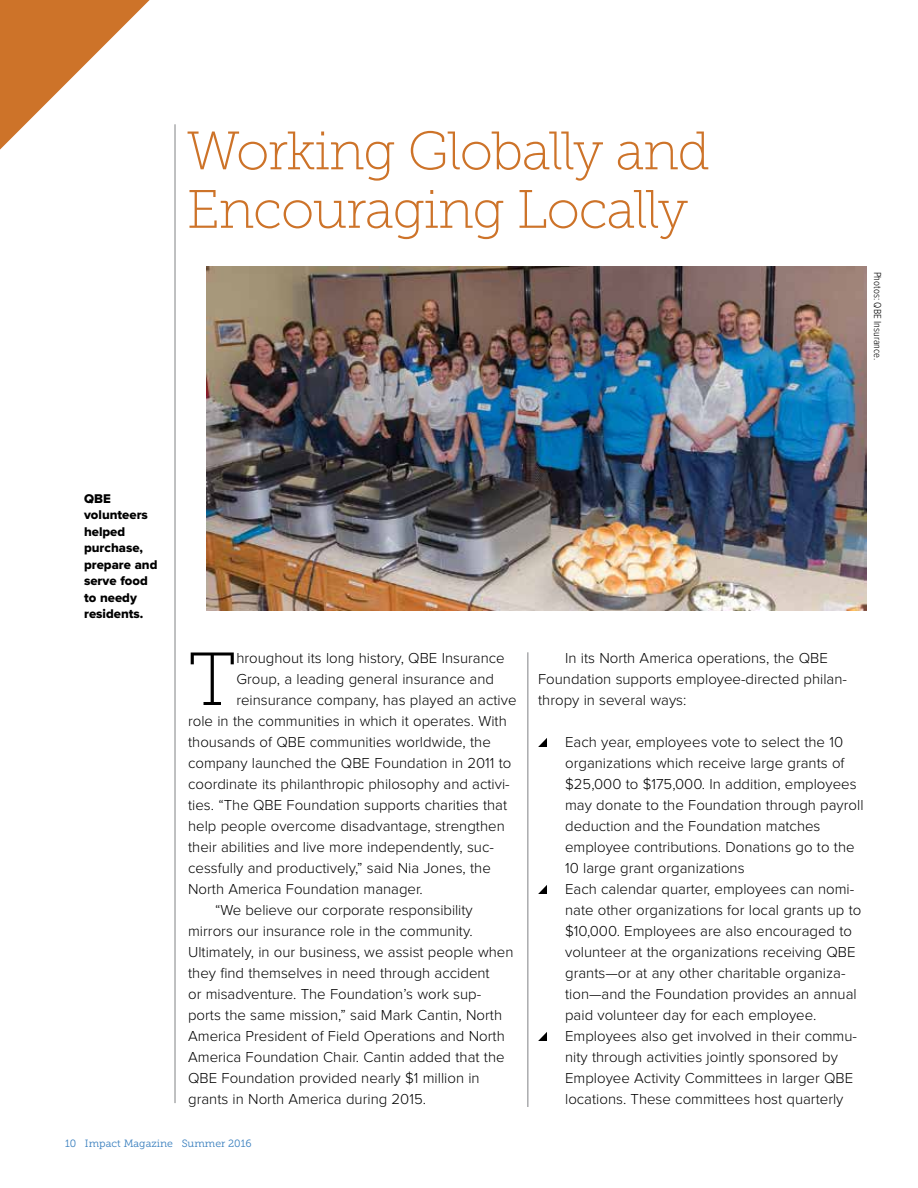
<style>
.page{position:relative;width:918px;height:1188px;background:#fff}
.page>*{position:absolute;margin:0;border:0;box-sizing:border-box;transform-origin:0 0}
.t1{font:75px "Museo Slab 100";color:#000}
.t2{font:54px/58.5px "Museo Slab 100";letter-spacing:-.025em;color:#cd7329}
.t3{font:300 15px/21px "Proxima Nova";color:#000}
.t4{font:13.2px/16.5px "Proxima Nova Extrabld";color:#000}
.t5{font:10.5px "Museo Slab 300";color:#367dbd}
.t6{font:300 10.5px "Proxima Nova Cond";color:#000}
</style>
<div class="page">
<svg style="left:0;top:0;width:150px;height:150px"></svg>
<svg style="left:538px;top:738px;width:9px;height:9px"></svg>
<svg style="left:538px;top:885px;width:9px;height:9px"></svg>
<svg style="left:538px;top:1032px;width:9px;height:9px"></svg>
<img style="left:207px;top:267px;width:660px;height:343px">
<hr style="left:175px;top:124px;width:1px;height:979px;background:#808285">
<hr style="left:527px;top:652px;width:1px;height:455px;background:#808285">
<h2 class="t2" style="left:187px;top:122px;width:525px">Working Globally and<br>Encouraging Locally</h2>
<p class="t6" style="left:883px;top:272px;width:90px;rotate:90deg">Photos: QBE Insurance.</p>
<p class="t4" style="left:84px;top:491px;width:75px">QBE volunteers helped purchase, prepare and serve food to needy residents.</p>
<h1 class="t1" style="left:188px;top:639px;width:50px">T</h1>
<p class="t3" style="left:236px;top:648px;width:270px">hroughout its long history, QBE Insurance</p>
<p class="t3" style="left:236px;top:669px;width:259px">Group, a leading general insurance and</p>
<p class="t3" style="left:236px;top:690px;width:282px">reinsurance company, has played an active</p>
<p class="t3" style="left:188px;top:711px;width:320px">role in the communities in which it operates. With</p>
<p class="t3" style="left:188px;top:732px;width:304px">thousands of QBE communities worldwide, the</p>
<p class="t3" style="left:188px;top:753px;width:325px">company launched the QBE Foundation in 2011 to</p>
<p class="t3" style="left:188px;top:774px;width:323px">coordinate its philanthropic philosophy and activi-</p>
<p class="t3" style="left:188px;top:795px;width:321px">ties. “The QBE Foundation supports charities that</p>
<p class="t3" style="left:188px;top:816px;width:318px">help people overcome disadvantage, strengthen</p>
<p class="t3" style="left:188px;top:837px;width:307px">their abilities and live more independently, suc-</p>
<p class="t3" style="left:188px;top:858px;width:304px">cessfully and productively,” said Nia Jones, the</p>
<p class="t3" style="left:188px;top:879px;width:236px">North America Foundation manager.</p>
<p class="t3" style="left:215px;top:900px;width:259px">“We believe our corporate responsibility</p>
<p class="t3" style="left:188px;top:921px;width:286px">mirrors our insurance role in the community.</p>
<p class="t3" style="left:188px;top:942px;width:327px">Ultimately, in our business, we assist people when</p>
<p class="t3" style="left:188px;top:963px;width:303px">they find themselves in need through accident</p>
<p class="t3" style="left:188px;top:984px;width:295px">or misadventure. The Foundation’s work sup-</p>
<p class="t3" style="left:188px;top:1005px;width:316px">ports the same mission,” said Mark Cantin, North</p>
<p class="t3" style="left:188px;top:1026px;width:318px">America President of Field Operations and North</p>
<p class="t3" style="left:188px;top:1047px;width:318px">America Foundation Chair. Cantin added that the</p>
<p class="t3" style="left:188px;top:1068px;width:293px">QBE Foundation provided nearly $1 million in</p>
<p class="t3" style="left:188px;top:1089px;width:239px">grants in North America during 2015.</p>
<p class="t5" style="left:65px;top:1138px;width:188px">10 Impact Magazine Summer 2016</p>
<p class="t3" style="left:538px;top:648px;width:310px;text-indent:27px">In its North America operations, the QBE<br>Foundation supports employee-directed philan&shy;thropy in several ways:</p>
<p class="t3" style="left:565px;top:732px;width:300px">Each year, employees vote to select the 10 organizations which receive large grants of $25,000 to $175,000. In addition, employees may donate to the Foundation through payroll deduction and the Foundation matches employee contributions. Donations go to the 10 large grant organizations<br>Each calendar quarter, employees can nomi&shy;nate other organizations for local grants up to $10,000. Employees are also encouraged to volunteer at the organizations receiving QBE grants—or at any other charitable organiza&shy;tion—and the Foundation provides an annual paid volunteer day for each employee.<br>Employees also get involved in their commu&shy;nity through activities jointly sponsored by Employee Activity Committees in larger QBE locations. These committees host quarterly</p>
</div>
